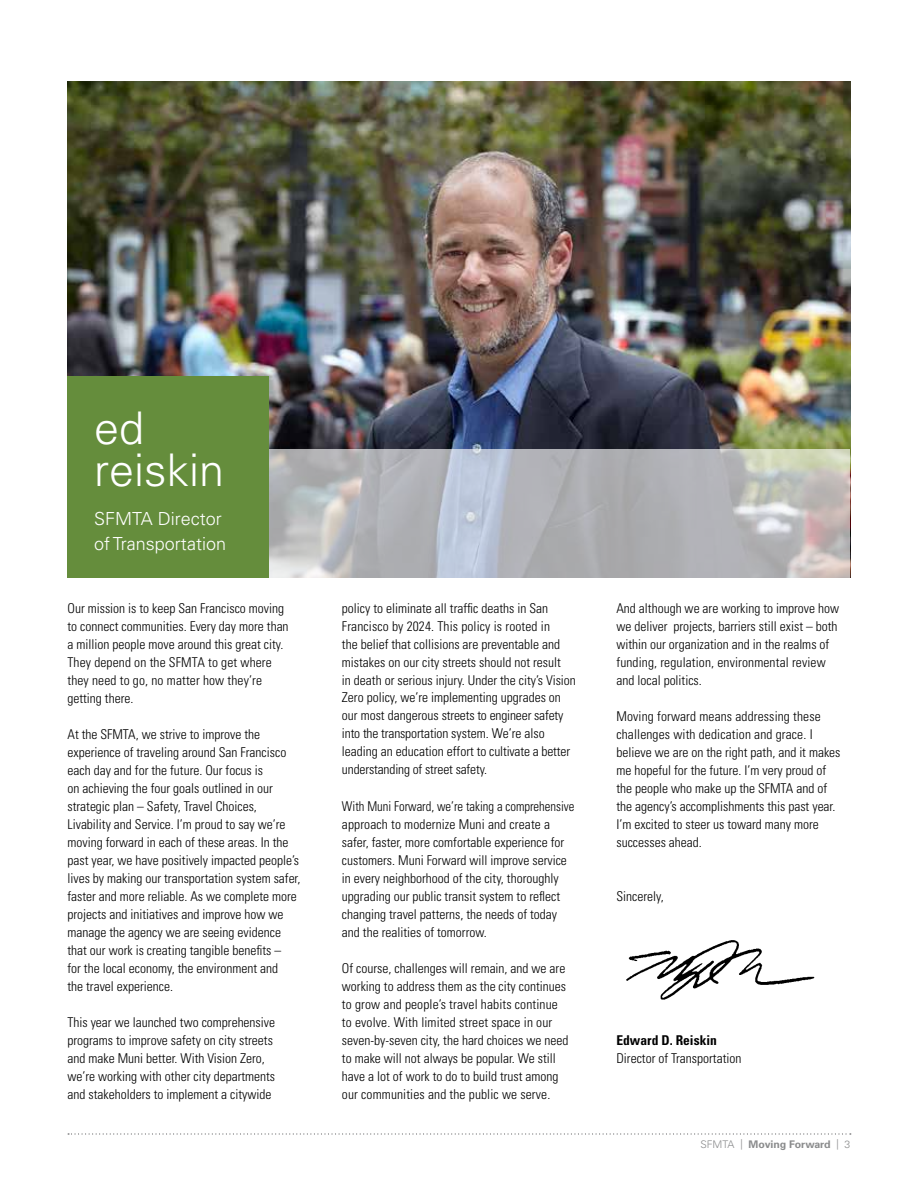
<style>
.page{position:relative;width:918px;height:1188px;background:#fff}
.page>*{position:absolute;margin:0;border:0;box-sizing:border-box;transform-origin:0 0}
.t1{font:300 45px/42px "Univers";color:#fff}
.t2{font:300 18px/25.5px "Univers";color:#fff}
.t3{font:300 condensed 13.5px/18px "Univers";color:#000}
.t4{font:300 condensed 13.5px/18px "Univers";color:#000;scale:.94 1}
.t5{font:700 condensed 13.5px "Univers";color:#000}
.t6{font:700 10.5px "Univers";color:#8a8b8c}
.s1{font-weight:300}
</style>
<div class="page">
<svg style="left:68px;top:1133px;width:783px;height:2px"></svg>
<img style="left:68px;top:81px;width:782px;height:368px">
<svg style="left:269px;top:449px;width:581px;height:129px;background:#b6b7bb"></svg>
<div style="left:68px;top:376px;width:201px;height:202px;background:#658d3c"></div>
<img style="left:626px;top:940px;width:189px;height:60px">
<h1 class="t1" style="left:94px;top:408px;width:132px">ed reiskin</h1>
<h2 class="t2" style="left:94px;top:506px;width:134px">SFMTA Director of Transportation</h2>
<p class="t3" style="left:68px;top:599px;width:223px">Our mission is to keep San Francisco moving to connect communities. Every day more than a million people move around this great city.<br>They depend on the SFMTA to get where they need to go, no matter how they’re getting there.</p>
<p class="t3" style="left:68px;top:725px;width:234px">At the SFMTA, we strive to improve the experience of traveling around San Francisco each day and for the future. Our focus is<br>on achieving the four goals outlined in our strategic plan – Safety, Travel Choices, Livability and Service. I’m proud to say we’re moving forward in each of these areas. In the past year, we have positively impacted people’s lives by making our transportation system safer, faster and more reliable. As we complete more projects and initiatives and improve how we manage the agency we are seeing evidence that our work is creating tangible benefits –<br>for the local economy, the environment and<br>the travel experience.</p>
<p class="t3" style="left:68px;top:1013px;width:209px">This year we launched two comprehensive programs to improve safety on city streets and make Muni better. With Vision Zero, we’re working with other city departments and stakeholders to implement a citywide</p>
<p class="t3" style="left:342px;top:599px;width:236px">policy to eliminate all traffic deaths in San Francisco by 2024. This policy is rooted in<br>the belief that collisions are preventable and mistakes on our city streets should not result<br>in death or serious injury. Under the city’s Vision Zero policy, we’re implementing upgrades on our most dangerous streets to engineer safety into the transportation system. We’re also leading an education effort to cultivate a better understanding of street safety.</p>
<p class="t4" style="left:342px;top:797px;width:249px">With Muni Forward, we’re taking a comprehensive approach to modernize Muni and create a safer, faster, more comfortable experience for customers. Muni Forward will improve service in every neighborhood of the city, thoroughly upgrading our public transit system to reflect changing travel patterns, the needs of today and the realities of tomorrow.</p>
<p class="t3" style="left:342px;top:959px;width:228px">Of course, challenges will remain, and we are working to address them as the city continues to grow and people’s travel habits continue to evolve. With limited street space in our seven-by-seven city, the hard choices we need to make will not always be popular. We still have a lot of work to do to build trust among our communities and the public we serve.</p>
<p class="t3" style="left:616px;top:599px;width:224px">And although we are working to improve how we deliver projects, barriers still exist – both within our organization and in the realms of funding, regulation, environmental review and local politics.</p>
<p class="t3" style="left:616px;top:707px;width:226px">Moving forward means addressing these challenges with dedication and grace. I believe we are on the right path, and it makes me hopeful for the future. I’m very proud of the people who make up the SFMTA and of the agency’s accomplishments this past year.<br>I’m excited to steer us toward many more successes ahead.</p>
<p class="t3" style="left:616px;top:887px;width:49px">Sincerely,</p>
<p class="t5" style="left:616px;top:1031px;width:102px">Edward D. Reiskin</p>
<p class="t3" style="left:616px;top:1049px;width:126px">Director of Transportation</p>
<p class="t6" style="left:700px;top:1138px;width:152px"><span class="s1">SFMTA |</span> Moving Forward <span class="s1">| 3</span></p>
</div>
